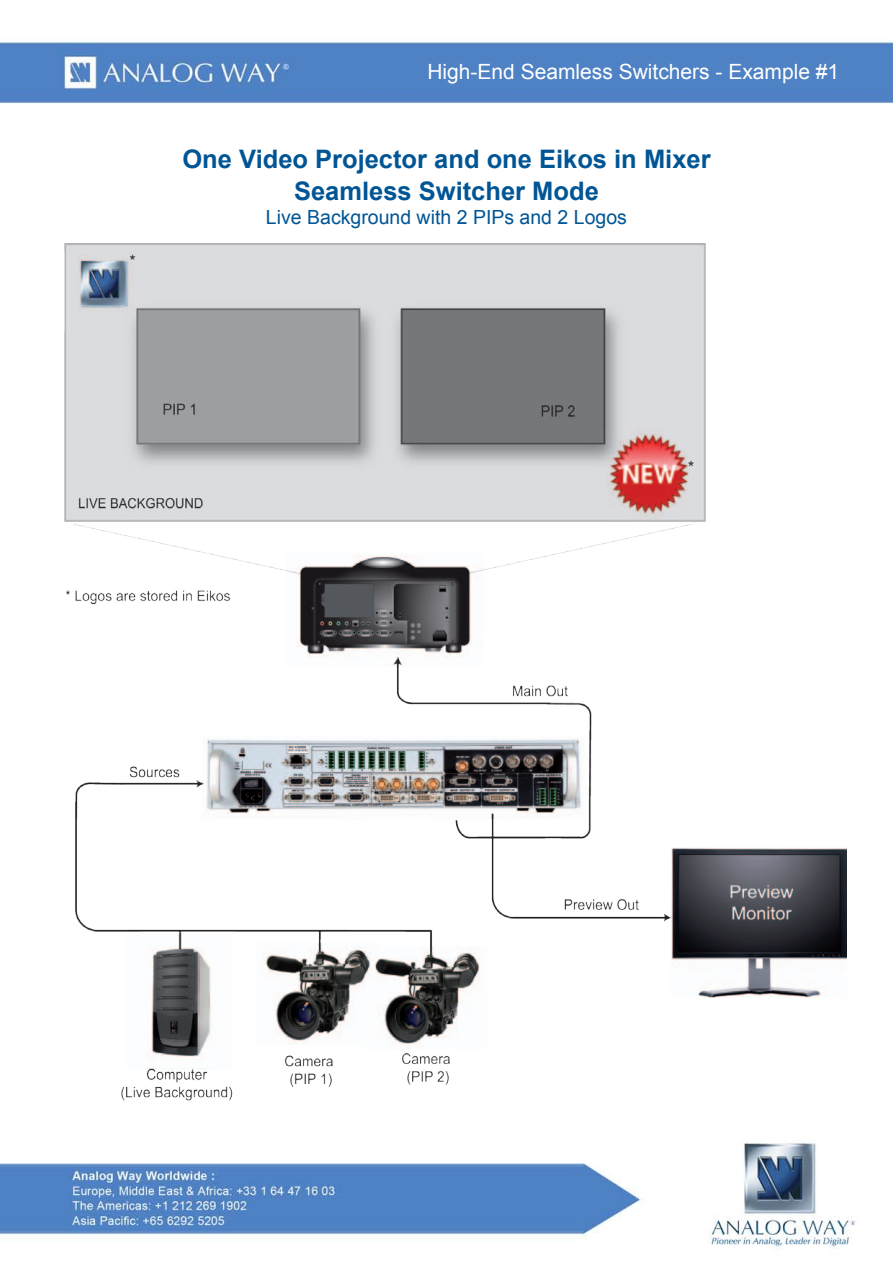
<style>
.page{position:relative;width:893px;height:1263px;background:#fff}
.page>*{position:absolute;margin:0;border:0;box-sizing:border-box;transform-origin:0 0}
.t1{font:700 25.5px/32.4px "Arial";color:#005595;text-align:center}
.t2{font:21px "Arial";color:#fff}
.t3{font:19.5px "Arial";color:#005595}
</style>
<div class="page">
<img style="left:0;top:41px;width:893px;height:1207px">
<img style="left:54px;top:244px;width:792px;height:857px">
<p class="t2" style="left:427px;top:57px;width:413px">High-End Seamless Switchers - Example #1</p>
<p class="t1" style="left:182px;top:144px;width:530px">One Video Projector and one Eikos in Mixer<br>Seamless Switcher Mode</p>
<p class="t3" style="left:266px;top:204px;width:362px">Live Background with 2 PIPs and 2 Logos</p>
</div>
